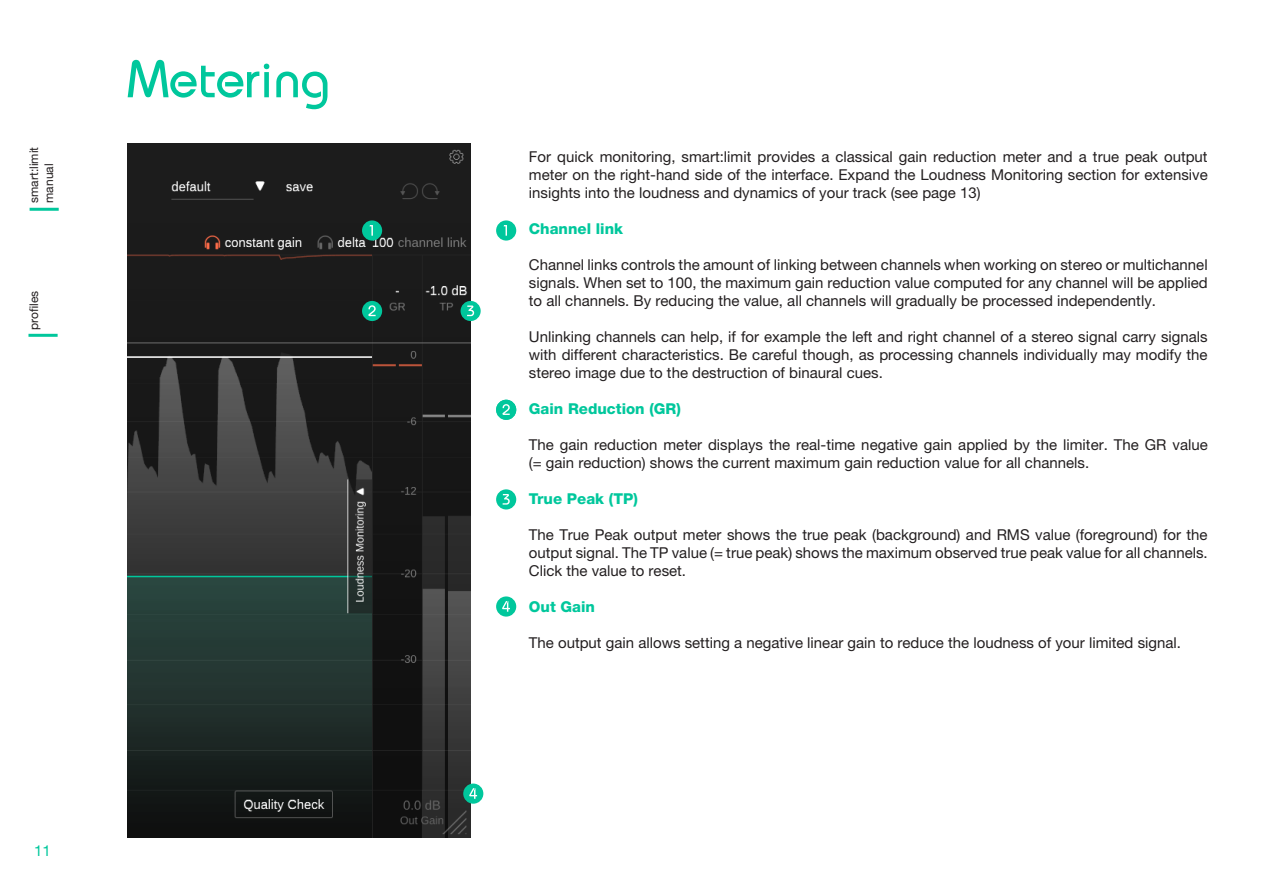
<style>
.page{position:relative;width:1263px;height:893px;background:#fff}
.page>*{position:absolute;margin:0;border:0;box-sizing:border-box;transform-origin:0 0}
.header_1{font:700 52.5px "sonible";color:#00c79c}
.running_text{font:15px/18px "Helvetica Neue LT Pro";color:#231f20;text-align:justify}
.running_text-2{font:800 15px "Helvetica Neue LT Pro";color:#00c79c}
.t1{font:15px "Helvetica Neue LT Pro";color:#00c79c}
.t2{font:12px/14.9px "Helvetica Neue LT Pro";color:#231f20}
</style>
<div class="page">
<hr style="left:30px;top:208px;width:29px;height:3px;background:#00c79c">
<hr style="left:28px;top:334px;width:30px;height:3px;background:#00c79c">
<img style="left:128px;top:143px;width:343px;height:695px">
<div style="left:496px;top:220px;width:20px;height:21px;background:#00c79c;border-radius:50%"></div>
<svg style="left:504px;top:225px;width:3px;height:11px"></svg>
<div style="left:362px;top:220px;width:20px;height:21px;background:#00c79c;border-radius:50%"></div>
<svg style="left:370px;top:225px;width:3px;height:11px"></svg>
<div style="left:496px;top:400px;width:20px;height:20px;background:#00c79c;border-radius:50%"></div>
<svg style="left:502px;top:404px;width:8px;height:11px"></svg>
<div style="left:362px;top:301px;width:20px;height:20px;background:#00c79c;border-radius:50%"></div>
<svg style="left:368px;top:305px;width:8px;height:11px"></svg>
<div style="left:496px;top:489px;width:20px;height:20px;background:#00c79c;border-radius:50%"></div>
<svg style="left:503px;top:494px;width:7px;height:11px"></svg>
<div style="left:460px;top:301px;width:21px;height:20px;background:#00c79c;border-radius:50%"></div>
<svg style="left:467px;top:305px;width:7px;height:11px"></svg>
<div style="left:496px;top:596px;width:20px;height:21px;background:#00c79c;border-radius:50%"></div>
<svg style="left:502px;top:601px;width:8px;height:11px"></svg>
<div style="left:463px;top:783px;width:20px;height:21px;background:#00c79c;border-radius:50%"></div>
<svg style="left:469px;top:788px;width:8px;height:11px"></svg>
<p class="t2" style="left:26px;top:203px;width:57px;rotate:-90deg">smart:limit manual</p>
<p class="t2" style="left:26px;top:330px;width:41px;rotate:-90deg">profiles</p>
<p class="header_1" style="left:128px;top:55px;width:203px">Metering</p>
<p class="t1" style="left:34px;top:842px;width:18px">11</p>
<p class="running_text" style="left:529px;top:147px;width:680px">For quick monitoring, smart:limit provides a classical gain reduction meter and a true peak output meter on the right-hand side of the interface. Expand the Loudness Monitoring section for extensive insights into the loudness and dynamics of your track (see page 13)</p>
<p class="running_text-2" style="left:529px;top:220px;width:96px">Channel link</p>
<p class="running_text" style="left:529px;top:255px;width:680px">Channel links controls the amount of linking between channels when working on stereo or multichannel signals. When set to 100, the maximum gain reduction value computed for any channel will be applied to all channels. By reducing the value, all channels will gradually be processed independently.</p>
<p class="running_text" style="left:529px;top:327px;width:680px">Unlinking channels can help, if for example the left and right channel of a stereo signal carry signals with different characteristics. Be careful though, as processing channels individually may modify the stereo image due to the destruction of binaural cues.</p>
<p class="running_text-2" style="left:529px;top:400px;width:153px">Gain Reduction (GR)</p>
<p class="running_text" style="left:529px;top:435px;width:680px">The gain reduction meter displays the real-time negative gain applied by the limiter. The GR value (= gain reduction) shows the current maximum gain reduction value for all channels.</p>
<p class="running_text-2" style="left:529px;top:490px;width:110px">True Peak (TP)</p>
<p class="running_text" style="left:529px;top:525px;width:680px">The True Peak output meter shows the true peak (background) and RMS value (foreground) for the output signal. The TP value (= true peak) shows the maximum observed true peak value for all channels.<br>Click the value to reset.</p>
<p class="running_text-2" style="left:529px;top:598px;width:68px">Out Gain</p>
<p class="running_text" style="left:529px;top:633px;width:654px">The output gain allows setting a negative linear gain to reduce the loudness of your limited signal.</p>
</div>
